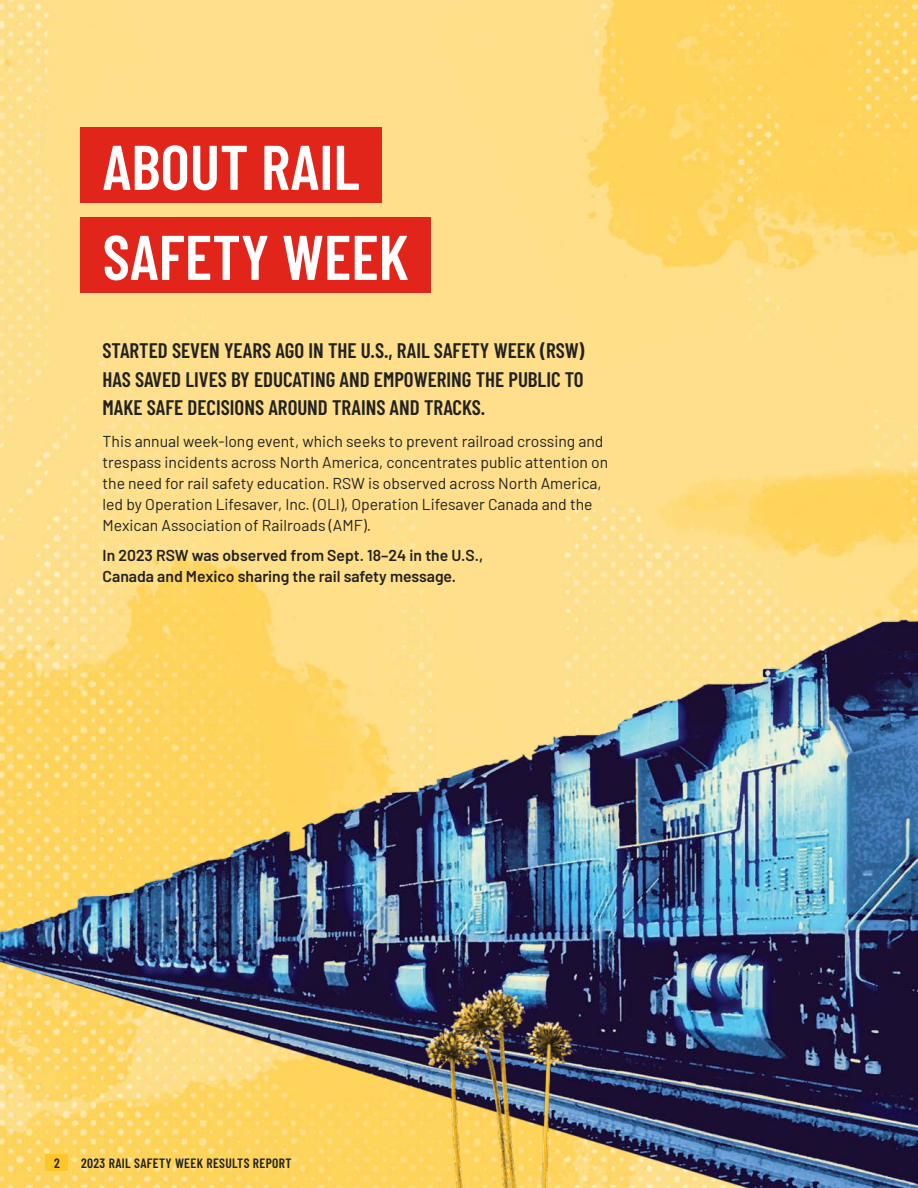
<style>
.page{position:relative;width:918px;height:1188px;background:#fff}
.page>*{position:absolute;margin:0;border:0;box-sizing:border-box;transform-origin:0 0}
.t1{font:600 63px/90px "Barlow Condensed";color:#fff}
.t2{font:600 21px/28.5px "Barlow Condensed";color:#222;text-align:justify}
.t3{font:15.75px/21px "Barlow";color:#222}
.t4{font:600 15.75px/21px "Barlow";color:#222}
.t5{font:600 13.5px "Barlow Condensed";letter-spacing:.025em;color:#222}
</style>
<div class="page">
<img style="left:0;top:0;width:918px;height:594px">
<div style="left:80px;top:127px;width:302px;height:75px;background:#e1251b"></div>
<div style="left:80px;top:217px;width:351px;height:75px;background:#e1251b"></div>
<img style="left:0;top:594px;width:918px;height:594px">
<img style="left:361px;top:986px;width:216px;height:202px">
<h1 class="t1" style="left:103px;top:118px;width:308px">ABOUT RAIL<br>SAFETY WEEK</h1>
<h2 class="t2" style="left:103px;top:335px;width:483px">STARTED SEVEN YEARS AGO IN THE U.S., RAIL SAFETY WEEK (RSW)<br>HAS SAVED LIVES BY EDUCATING AND EMPOWERING THE PUBLIC TO MAKE SAFE DECISIONS AROUND TRAINS AND TRACKS.</h2>
<p class="t3" style="left:103px;top:430px;width:507px">This annual week-long event, which seeks to prevent railroad crossing and trespass incidents across North America, concentrates public attention on the need for rail safety education. RSW is observed across North America, led by Operation Lifesaver, Inc. (OLI), Operation Lifesaver Canada and the Mexican Association of Railroads (AMF).</p>
<p class="t4" style="left:103px;top:544px;width:382px">In 2023 RSW was observed from Sept. 18–24 in the U.S.,<br>Canada and Mexico sharing the rail safety message.</p>
<p class="t5" style="left:54px;top:1153px;width:7px">2</p>
<p class="t5" style="left:81px;top:1153px;width:212px">2023 RAIL SAFETY WEEK RESULTS REPORT</p>
</div>
